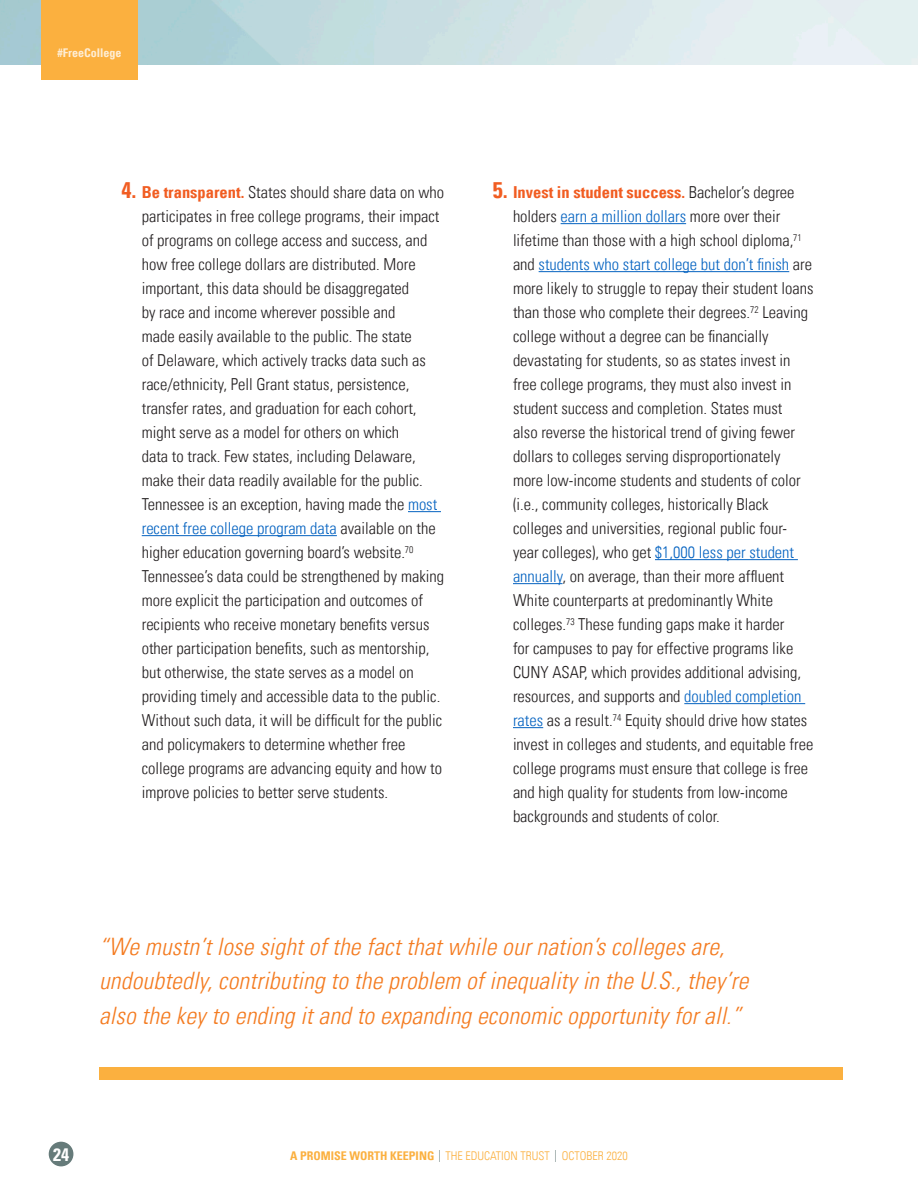
<style>
.page{position:relative;width:918px;height:1188px;background:#fff}
.page>*{position:absolute;margin:0;border:0;box-sizing:border-box;transform-origin:0 0}
.BODY{font:italic 300 condensed 24px/34.5px "Univers LT";letter-spacing:.01em;color:#f47b20}
.t1{font:700 condensed 18px "Univers LT";color:#fff}
.List_Paragraph{font:300 condensed 16.5px/24px "Univers LT";color:#231f20}
.t2{font:300 condensed 12px "Univers LT";color:#fbb03f}
.t3{font:700 condensed 12px "Univers LT";color:#fff}
.s1{font-weight:700;font-size:22.5px;color:#f15d22}
.s2{font-weight:700;color:#f15d22}
.s3{color:#0563c1}
.s4{font-weight:700}
.s5{font-family:"Univers";font-weight:700;color:#667b7a}
</style>
<div class="page">
<div style="left:49px;top:1142px;width:24px;height:24px;background:#667b7a;border-radius:50%"></div>
<div style="left:41px;top:0;width:97px;height:80px;background:#fbb03f"></div>
<hr style="left:408px;top:511px;width:33px;height:1px;background:#0563c1">
<hr style="left:142px;top:535px;width:195px;height:1px;background:#0563c1">
<hr style="left:561px;top:223px;width:125px;height:1px;background:#0563c1">
<hr style="left:539px;top:271px;width:250px;height:1px;background:#0563c1">
<hr style="left:655px;top:559px;width:143px;height:1px;background:#0563c1">
<hr style="left:513px;top:583px;width:50px;height:1px;background:#0563c1">
<hr style="left:684px;top:703px;width:121px;height:1px;background:#0563c1">
<hr style="left:513px;top:727px;width:30px;height:1px;background:#0563c1">
<div style="left:100px;top:1067px;width:743px;height:13px;background:#fbb03f"></div>
<p class="t3" style="left:57px;top:45px;width:65px">#FreeCollege</p>
<p class="List_Paragraph" style="left:142px;top:180px;width:304px;text-indent:-20px"><span class="s1">4.</span> <span class="s2">Be transparent.</span> States should share data on who participates in free college programs, their impact of programs on college access and success, and how free college dollars are distributed. More important, this data should be disaggregated<br>by race and income wherever possible and<br>made easily available to the public. The state<br>of Delaware, which actively tracks data such as race/ethnicity, Pell Grant status, persistence, transfer rates, and graduation for each cohort, might serve as a model for others on which<br>data to track. Few states, including Delaware, make their data readily available for the public.<br>Tennessee is an exception, having made the <span class="s3">most recent free college program data</span> available on the higher education governing board’s website.<sup>70<br></sup>Tennessee’s data could be strengthened by making more explicit the participation and outcomes of recipients who receive monetary benefits versus other participation benefits, such as mentorship, but otherwise, the state serves as a model on providing timely and accessible data to the public.<br>Without such data, it will be difficult for the public and policymakers to determine whether free college programs are advancing equity and how to improve policies to better serve students.</p>
<p class="List_Paragraph" style="left:513px;top:180px;width:302px;text-indent:-20px"><span class="s1">5.</span> <span class="s2">Invest in student success.</span> Bachelor’s degree holders <span class="s3">earn a million dollars</span> more over their lifetime than those with a high school diploma,<sup>71 </sup>and <span class="s3">students who start college but don’t finish</span> are more likely to struggle to repay their student loans than those who complete their degrees.<sup>72</sup> Leaving college without a degree can be financially devastating for students, so as states invest in free college programs, they must also invest in student success and completion. States must<br>also reverse the historical trend of giving fewer dollars to colleges serving disproportionately more low-income students and students of color (i.e., community colleges, historically Black colleges and universities, regional public four&shy;year colleges), who get <span class="s3">$1,000 less per student annually</span>, on average, than their more affluent White counterparts at predominantly White colleges.<sup>73</sup> These funding gaps make it harder<br>for campuses to pay for effective programs like CUNY ASAP, which provides additional advising, resources, and supports and <span class="s3">doubled completion rates</span> as a result.<sup>74</sup> Equity should drive how states invest in colleges and students, and equitable free college programs must ensure that college is free and high quality for students from low-income backgrounds and students of color.</p>
<p class="BODY" style="left:99px;top:929px;width:651px">“We mustn’t lose sight of the fact that while our nation’s colleges are, undoubtedly, contributing to the problem of inequality in the U.S., they’re also the key to ending it and to expanding economic opportunity for all.”</p>
<p class="t1" style="left:53px;top:1144px;width:17px">24</p>
<p class="t2" style="left:290px;top:1149px;width:339px"><span class="s4">A PROMISE WORTH KEEPING</span> <span class="s5">|</span> THE EDUCATION TRUST <span class="s5">|</span> OCTOBER 2020</p>
</div>
